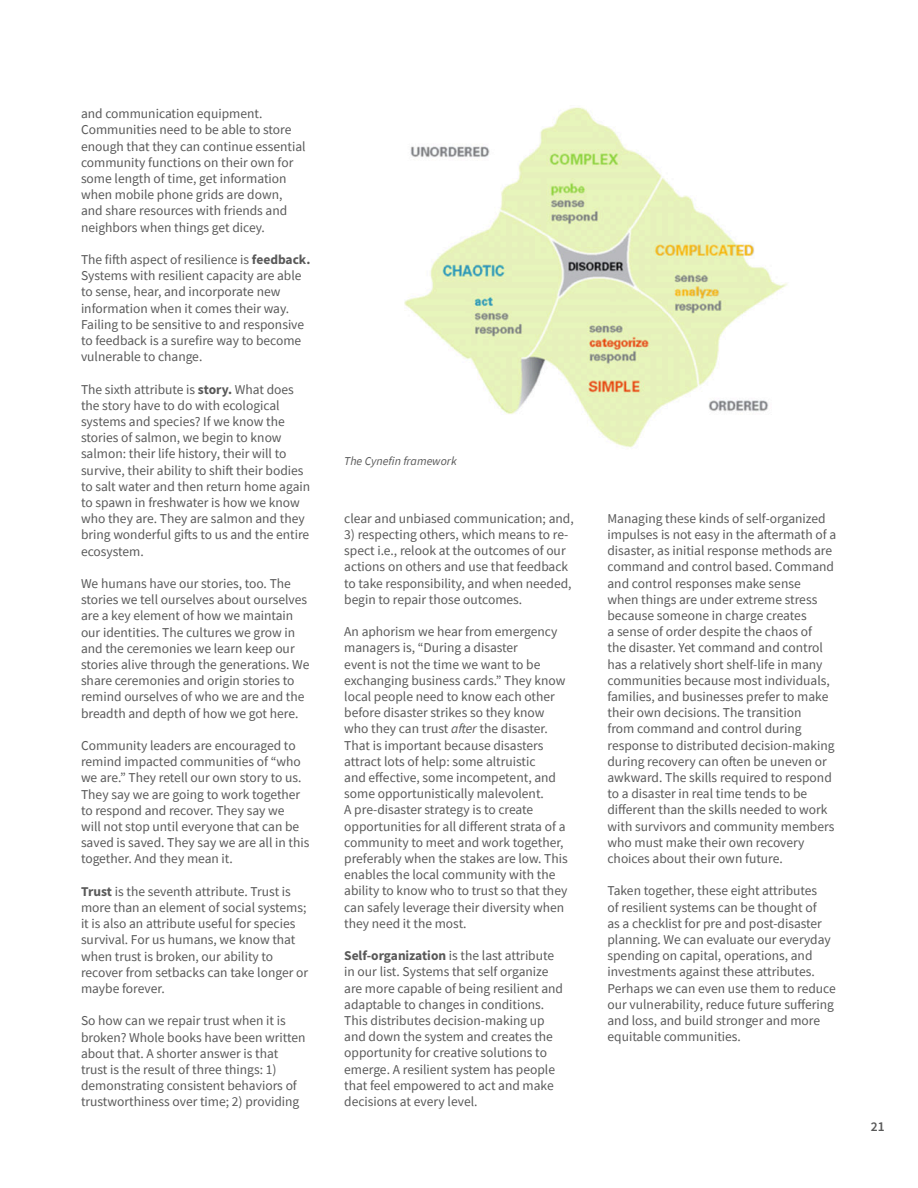
<style>
.page{position:relative;width:918px;height:1188px;background:#fff}
.page>*{position:absolute;margin:0;border:0;box-sizing:border-box;transform-origin:0 0}
.Body{font:13.5px/16.2px "Source Sans Pro";color:#595959}
.t1{font:600 13.5px "Source Sans Pro";color:#595959}
.Photo_Caption_black{font:italic 12px "Source Sans Pro";color:#595959}
.s1{font-family:"Source Sans Variable"}
.s2{font-style:italic}
</style>
<div class="page">
<img style="left:404px;top:107px;width:383px;height:341px">
<p class="Body" style="left:81px;top:105px;width:226px">and communication equipment.<br>Communities need to be able to store enough that they can continue essential community functions on their own for some length of time, get information when mobile phone grids are down, and share resources with friends and neighbors when things get dicey.</p>
<p class="Body" style="left:81px;top:251px;width:231px">The fifth aspect of resilience is <span class="s1">feedback.<br></span>Systems with resilient capacity are able to sense, hear, and incorporate new information when it comes their way.<br>Failing to be sensitive to and responsive to feedback is a surefire way to become vulnerable to change.</p>
<p class="Body" style="left:81px;top:381px;width:231px">The sixth attribute is <span class="s1">story.</span> What does the story have to do with ecological systems and species? If we know the stories of salmon, we begin to know salmon: their life history, their will to survive, their ability to shift their bodies to salt water and then return home again to spawn in freshwater is how we know who they are. They are salmon and they bring wonderful gifts to us and the entire ecosystem.</p>
<p class="Body" style="left:81px;top:575px;width:230px">We humans have our stories, too. The stories we tell ourselves about ourselves are a key element of how we maintain our identities. The cultures we grow in and the ceremonies we learn keep our stories alive through the generations. We share ceremonies and origin stories to remind ourselves of who we are and the breadth and depth of how we got here.</p>
<p class="Body" style="left:81px;top:737px;width:230px">Community leaders are encouraged to remind impacted communities of “who we are.” They retell our own story to us.<br>They say we are going to work together to respond and recover. They say we<br>will not stop until everyone that can be saved is saved. They say we are all in this together. And they mean it.</p>
<p class="Body" style="left:81px;top:883px;width:229px"><span class="s1">Trust</span> is the seventh attribute. Trust is more than an element of social systems; it is also an attribute useful for species survival. For us humans, we know that when trust is broken, our ability to recover from setbacks can take longer or maybe forever.</p>
<p class="Body" style="left:81px;top:1013px;width:226px">So how can we repair trust when it is broken? Whole books have been written about that. A shorter answer is that trust is the result of three things: 1) demonstrating consistent behaviors of trustworthiness over time; 2) providing</p>
<p class="Photo_Caption_black" style="left:344px;top:453px;width:114px">The Cynefin framework</p>
<p class="Body" style="left:344px;top:510px;width:231px">clear and unbiased communication; and,</p>
<p class="Body" style="left:344px;top:526px;width:229px">3) respecting others, which means to re&shy;spect i.e., relook at the outcomes of our actions on others and use that feedback to take responsibility, and when needed, begin to repair those outcomes.</p>
<p class="Body" style="left:344px;top:624px;width:225px">An aphorism we hear from emergency managers is, “During a disaster<br>event is not the time we want to be exchanging business cards.” They know local people need to know each other before disaster strikes so they know who they can trust <span class="s2">after</span> the disaster.<br>That is important because disasters attract lots of help: some altruistic<br>and effective, some incompetent, and some opportunistically malevolent.<br>A pre-disaster strategy is to create opportunities for all different strata of a community to meet and work together, preferably when the stakes are low. This enables the local community with the ability to know who to trust so that they can safely leverage their diversity when they need it the most.</p>
<p class="Body" style="left:344px;top:948px;width:220px"><span class="s1">Self-organization</span> is the last attribute in our list. Systems that self organize are more capable of being resilient and adaptable to changes in conditions.<br>This distributes decision-making up and down the system and creates the opportunity for creative solutions to emerge. A resilient system has people that feel empowered to act and make decisions at every level.</p>
<p class="Body" style="left:608px;top:510px;width:230px">Managing these kinds of self-organized impulses is not easy in the aftermath of a disaster, as initial response methods are command and control based. Command and control responses make sense<br>when things are under extreme stress because someone in charge creates<br>a sense of order despite the chaos of<br>the disaster. Yet command and control has a relatively short shelf-life in many communities because most individuals, families, and businesses prefer to make their own decisions. The transition<br>from command and control during response to distributed decision-making during recovery can often be uneven or awkward. The skills required to respond to a disaster in real time tends to be different than the skills needed to work with survivors and community members who must make their own recovery choices about their own future.</p>
<p class="Body" style="left:608px;top:883px;width:230px">Taken together, these eight attributes<br>of resilient systems can be thought of<br>as a checklist for pre and post-disaster planning. We can evaluate our everyday spending on capital, operations, and investments against these attributes.<br>Perhaps we can even use them to reduce our vulnerability, reduce future suffering and loss, and build stronger and more equitable communities.</p>
<p class="t1" style="left:871px;top:1117px;width:15px">21</p>
</div>
